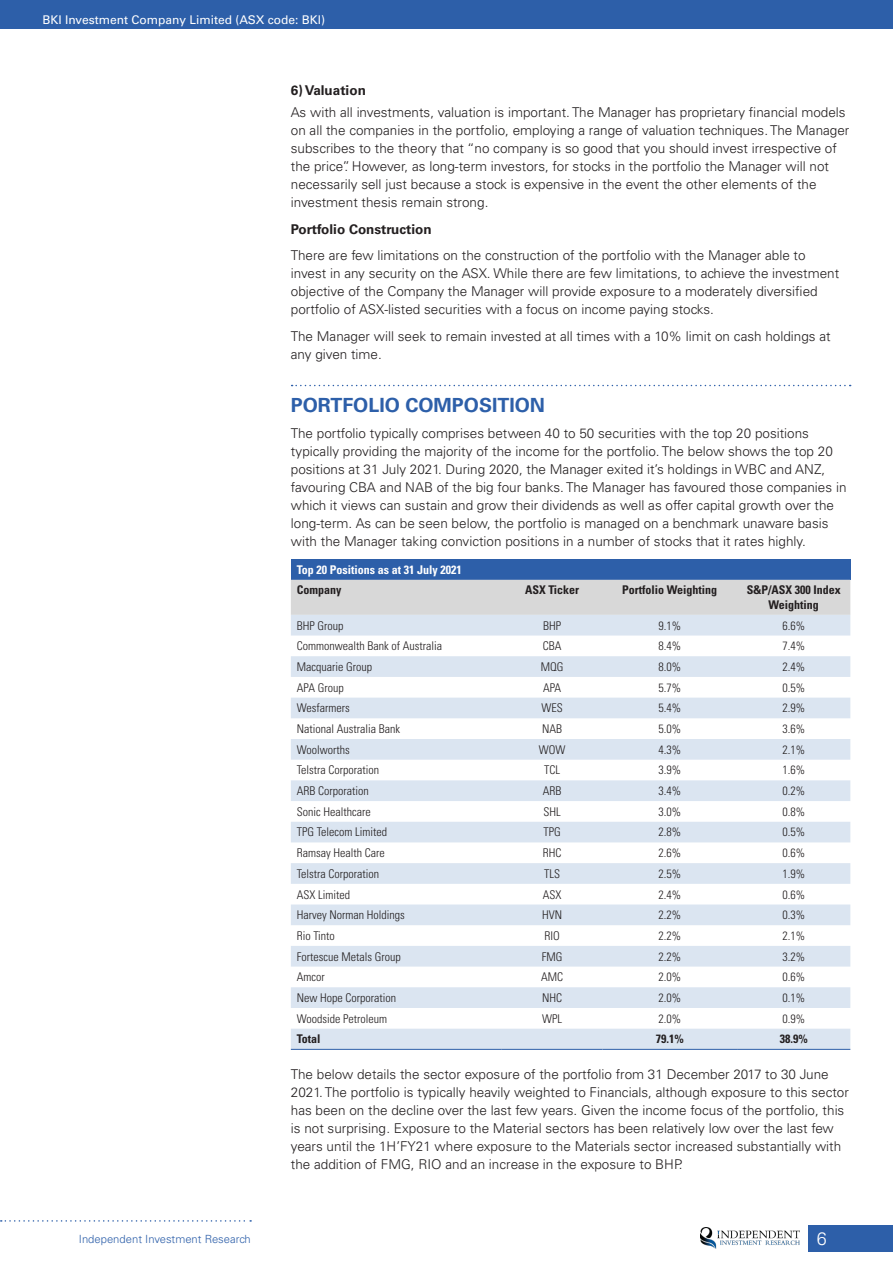
<style>
.page{position:relative;width:893px;height:1263px;background:#fff}
.page>*{position:absolute;margin:0;border:0;box-sizing:border-box;transform-origin:0 0}
.Header_1{font:700 19.5px "Univers LT Std";color:#2d5fa9}
.t1{font:300 18px "Univers LT Std";color:#fff}
.Body_Text{font:300 13.5px/18px "Univers LT Std";color:#231f20}
.Body_Text-2{font:700 13.5px "Univers LT Std";color:#231f20}
.Table_text{font:300 condensed 12px "Univers LT Std";color:#231f20}
.Table_text-2{font:700 condensed 12px/14.4px "Univers LT Std";color:#231f20;text-align:center}
.t2{font:12px "Univers LT Std";color:#fff}
.Table_header{font:700 condensed 12px "Univers LT Std";color:#fff}
.t3{font:300 11.25px "Univers LT Std";color:#2d5fa9}
</style>
<div class="page">
<div style="left:808px;top:1225px;width:85px;height:26px;background:#2d5fa9"></div>
<div style="left:0;top:0;width:893px;height:28px;background:#2d5fa9"></div>
<img style="left:700px;top:1227px;width:99px;height:21px">
<svg style="left:1px;top:1220px;width:250px;height:2px"></svg>
<svg style="left:292px;top:385px;width:559px;height:1px"></svg>
<div style="left:291px;top:559px;width:559px;height:21px;background:#2d5fa9"></div>
<div style="left:291px;top:580px;width:559px;height:35px;background:#d8d8d8"></div>
<svg style="left:291px;top:615px;width:559px;height:434px;fill:#dbe5f1"></svg>
<hr style="left:291px;top:1049px;width:211px;height:1px;background:#2d5fa9">
<hr style="left:502px;top:1049px;width:100px;height:1px;background:#2d5fa9">
<hr style="left:602px;top:1049px;width:135px;height:1px;background:#2d5fa9">
<hr style="left:737px;top:1049px;width:113px;height:1px;background:#2d5fa9">
<p class="t2" style="left:43px;top:13px;width:284px">BKI Investment Company Limited (ASX code: BKI)</p>
<p class="t3" style="left:79px;top:1232px;width:173px">Independent Investment Research</p>
<p class="Body_Text-2" style="left:291px;top:82px;width:77px">6) Valuation</p>
<p class="Body_Text" style="left:291px;top:103px;width:560px">As with all investments, valuation is important. The Manager has proprietary financial models on all the companies in the portfolio, employing a range of valuation techniques. The Manager subscribes to the theory that “no company is so good that you should invest irrespective of the price”. However, as long-term investors, for stocks in the portfolio the Manager will not necessarily sell just because a stock is expensive in the event the other elements of the investment thesis remain strong.</p>
<p class="Body_Text-2" style="left:291px;top:221px;width:142px">Portfolio Construction</p>
<p class="Body_Text" style="left:291px;top:246px;width:550px">There are few limitations on the construction of the portfolio with the Manager able to invest in any security on the ASX. While there are few limitations, to achieve the investment objective of the Company the Manager will provide exposure to a moderately diversified portfolio of ASX-listed securities with a focus on income paying stocks.</p>
<p class="Body_Text" style="left:291px;top:327px;width:541px">The Manager will seek to remain invested at all times with a 10% limit on cash holdings at any given time.</p>
<p class="Header_1" style="left:291px;top:393px;width:256px">PORTFOLIO COMPOSITION</p>
<p class="Body_Text" style="left:291px;top:424px;width:557px">The portfolio typically comprises between 40 to 50 securities with the top 20 positions typically providing the majority of the income for the portfolio. The below shows the top 20 positions at 31 July 2021. During 2020, the Manager exited it’s holdings in WBC and ANZ, favouring CBA and NAB of the big four banks. The Manager has favoured those companies in which it views can sustain and grow their dividends as well as offer capital growth over the long-term. As can be seen below, the portfolio is managed on a benchmark unaware basis with the Manager taking conviction positions in a number of stocks that it rates highly.</p>
<p class="Table_header" style="left:297px;top:562px;width:167px">Top 20 Positions as at 31 July 2021</p>
<p class="Table_text-2" style="left:297px;top:583px;width:46px">Company</p>
<p class="Table_text-2" style="left:525px;top:583px;width:56px">ASX Ticker</p>
<p class="Table_text-2" style="left:622px;top:583px;width:97px">Portfolio Weighting</p>
<p class="Table_text-2" style="left:747px;top:583px;width:96px">S&amp;P/ASX 300 Index<br>Weighting</p>
<p class="Table_text" style="left:297px;top:618px;width:48px">BHP Group</p>
<p class="Table_text" style="left:543px;top:618px;width:19px">BHP</p>
<p class="Table_text" style="left:658px;top:618px;width:24px">9.1%</p>
<p class="Table_text" style="left:782px;top:618px;width:24px">6.6%</p>
<p class="Table_text" style="left:297px;top:639px;width:147px">Commonwealth Bank of Australia</p>
<p class="Table_text" style="left:543px;top:639px;width:20px">CBA</p>
<p class="Table_text" style="left:658px;top:639px;width:24px">8.4%</p>
<p class="Table_text" style="left:782px;top:639px;width:24px">7.4%</p>
<p class="Table_text" style="left:297px;top:659px;width:77px">Macquarie Group</p>
<p class="Table_text" style="left:541px;top:659px;width:24px">MQG</p>
<p class="Table_text" style="left:658px;top:659px;width:24px">8.0%</p>
<p class="Table_text" style="left:782px;top:659px;width:24px">2.4%</p>
<p class="Table_text" style="left:297px;top:680px;width:48px">APA Group</p>
<p class="Table_text" style="left:543px;top:680px;width:20px">APA</p>
<p class="Table_text" style="left:658px;top:680px;width:24px">5.7%</p>
<p class="Table_text" style="left:782px;top:680px;width:24px">0.5%</p>
<p class="Table_text" style="left:297px;top:701px;width:55px">Wesfarmers</p>
<p class="Table_text" style="left:541px;top:701px;width:23px">WES</p>
<p class="Table_text" style="left:658px;top:701px;width:24px">5.4%</p>
<p class="Table_text" style="left:782px;top:701px;width:24px">2.9%</p>
<p class="Table_text" style="left:297px;top:721px;width:105px">National Australia Bank</p>
<p class="Table_text" style="left:542px;top:721px;width:22px">NAB</p>
<p class="Table_text" style="left:658px;top:721px;width:24px">5.0%</p>
<p class="Table_text" style="left:782px;top:721px;width:24px">3.6%</p>
<p class="Table_text" style="left:297px;top:742px;width:55px">Woolworths</p>
<p class="Table_text" style="left:539px;top:742px;width:28px">WOW</p>
<p class="Table_text" style="left:658px;top:742px;width:24px">4.3%</p>
<p class="Table_text" style="left:782px;top:742px;width:24px">2.1%</p>
<p class="Table_text" style="left:297px;top:763px;width:84px">Telstra Corporation</p>
<p class="Table_text" style="left:544px;top:763px;width:17px">TCL</p>
<p class="Table_text" style="left:658px;top:763px;width:24px">3.9%</p>
<p class="Table_text" style="left:782px;top:763px;width:24px">1.6%</p>
<p class="Table_text" style="left:297px;top:784px;width:73px">ARB Corporation</p>
<p class="Table_text" style="left:543px;top:784px;width:20px">ARB</p>
<p class="Table_text" style="left:658px;top:784px;width:24px">3.4%</p>
<p class="Table_text" style="left:782px;top:784px;width:24px">0.2%</p>
<p class="Table_text" style="left:297px;top:804px;width:75px">Sonic Healthcare</p>
<p class="Table_text" style="left:543px;top:804px;width:19px">SHL</p>
<p class="Table_text" style="left:658px;top:804px;width:24px">3.0%</p>
<p class="Table_text" style="left:782px;top:804px;width:24px">0.8%</p>
<p class="Table_text" style="left:297px;top:825px;width:92px">TPG Telecom Limited</p>
<p class="Table_text" style="left:543px;top:825px;width:19px">TPG</p>
<p class="Table_text" style="left:658px;top:825px;width:24px">2.8%</p>
<p class="Table_text" style="left:782px;top:825px;width:24px">0.5%</p>
<p class="Table_text" style="left:297px;top:846px;width:89px">Ramsay Health Care</p>
<p class="Table_text" style="left:543px;top:846px;width:20px">RHC</p>
<p class="Table_text" style="left:658px;top:846px;width:24px">2.6%</p>
<p class="Table_text" style="left:782px;top:846px;width:24px">0.6%</p>
<p class="Table_text" style="left:297px;top:866px;width:84px">Telstra Corporation</p>
<p class="Table_text" style="left:544px;top:866px;width:17px">TLS</p>
<p class="Table_text" style="left:658px;top:866px;width:24px">2.5%</p>
<p class="Table_text" style="left:782px;top:866px;width:24px">1.9%</p>
<p class="Table_text" style="left:297px;top:887px;width:55px">ASX Limited</p>
<p class="Table_text" style="left:543px;top:887px;width:20px">ASX</p>
<p class="Table_text" style="left:658px;top:887px;width:24px">2.4%</p>
<p class="Table_text" style="left:782px;top:887px;width:24px">0.6%</p>
<p class="Table_text" style="left:297px;top:908px;width:109px">Harvey Norman Holdings</p>
<p class="Table_text" style="left:542px;top:908px;width:22px">HVN</p>
<p class="Table_text" style="left:658px;top:908px;width:24px">2.2%</p>
<p class="Table_text" style="left:782px;top:908px;width:24px">0.3%</p>
<p class="Table_text" style="left:297px;top:928px;width:40px">Rio Tinto</p>
<p class="Table_text" style="left:544px;top:928px;width:17px">RIO</p>
<p class="Table_text" style="left:658px;top:928px;width:24px">2.2%</p>
<p class="Table_text" style="left:782px;top:928px;width:24px">2.1%</p>
<p class="Table_text" style="left:297px;top:949px;width:105px">Fortescue Metals Group</p>
<p class="Table_text" style="left:542px;top:949px;width:22px">FMG</p>
<p class="Table_text" style="left:658px;top:949px;width:24px">2.2%</p>
<p class="Table_text" style="left:782px;top:949px;width:24px">3.2%</p>
<p class="Table_text" style="left:297px;top:970px;width:30px">Amcor</p>
<p class="Table_text" style="left:541px;top:970px;width:24px">AMC</p>
<p class="Table_text" style="left:658px;top:970px;width:24px">2.0%</p>
<p class="Table_text" style="left:782px;top:970px;width:24px">0.6%</p>
<p class="Table_text" style="left:297px;top:990px;width:101px">New Hope Corporation</p>
<p class="Table_text" style="left:542px;top:990px;width:22px">NHC</p>
<p class="Table_text" style="left:658px;top:990px;width:24px">2.0%</p>
<p class="Table_text" style="left:782px;top:990px;width:24px">0.1%</p>
<p class="Table_text" style="left:297px;top:1011px;width:92px">Woodside Petroleum</p>
<p class="Table_text" style="left:542px;top:1011px;width:21px">WPL</p>
<p class="Table_text" style="left:658px;top:1011px;width:24px">2.0%</p>
<p class="Table_text" style="left:782px;top:1011px;width:24px">0.9%</p>
<p class="Table_text-2" style="left:297px;top:1032px;width:25px">Total</p>
<p class="Table_text-2" style="left:656px;top:1032px;width:29px">79.1%</p>
<p class="Table_text-2" style="left:780px;top:1032px;width:29px">38.9%</p>
<p class="Body_Text" style="left:291px;top:1065px;width:560px">The below details the sector exposure of the portfolio from 31 December 2017 to 30 June 2021. The portfolio is typically heavily weighted to Financials, although exposure to this sector has been on the decline over the last few years. Given the income focus of the portfolio, this is not surprising. Exposure to the Material sectors has been relatively low over the last few years until the 1H’FY21 where exposure to the Materials sector increased substantially with the addition of FMG, RIO and an increase in the exposure to BHP.</p>
<h2 class="t1" style="left:817px;top:1227px;width:12px">6</h2>
</div>
